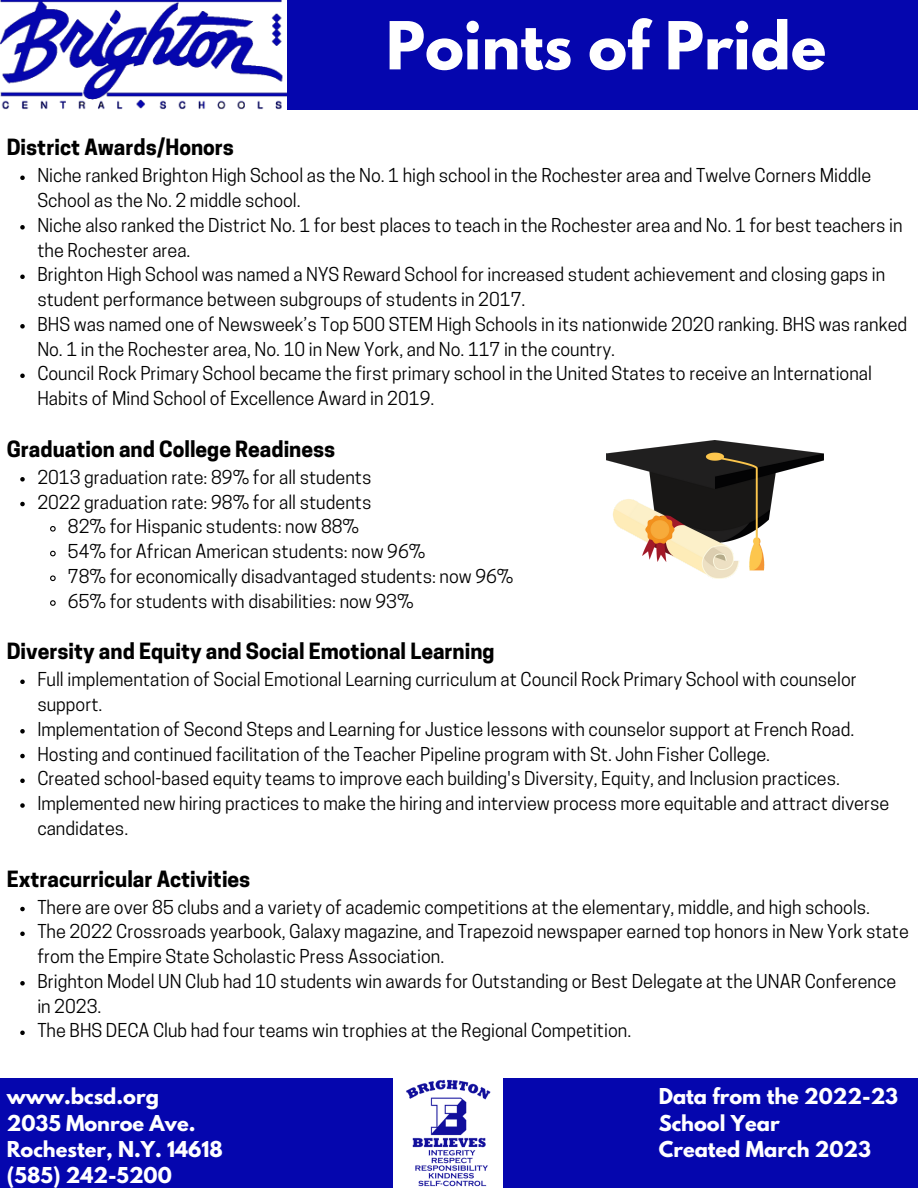
<style>
.page{position:relative;width:918px;height:1188px;background:#fff}
.page>*{position:absolute;margin:0;border:0;box-sizing:border-box;transform-origin:0 0}
.t1{font:700 58.65px "League Spartan";color:#fff}
.t2{font:700 21px "Cooper Hewitt";color:#000}
.t3{font:700 19.35px/26.2px "League Spartan";color:#fff}
.t4{font:18px/24.8px "Cooper Hewitt";color:#000}
</style>
<div class="page">
<img style="left:0;top:0;width:287px;height:109px">
<div style="left:287px;top:0;width:631px;height:109px;background:#0506ae"></div>
<svg style="left:20px;top:176px;width:5px;height:4px"></svg>
<svg style="left:20px;top:225px;width:5px;height:5px"></svg>
<svg style="left:20px;top:275px;width:5px;height:4px"></svg>
<svg style="left:20px;top:324px;width:5px;height:5px"></svg>
<svg style="left:20px;top:374px;width:5px;height:4px"></svg>
<svg style="left:20px;top:477px;width:5px;height:5px"></svg>
<svg style="left:20px;top:502px;width:5px;height:4px"></svg>
<svg style="left:50px;top:526px;width:6px;height:6px"></svg>
<svg style="left:50px;top:550px;width:6px;height:7px"></svg>
<svg style="left:50px;top:575px;width:6px;height:7px"></svg>
<svg style="left:50px;top:600px;width:6px;height:6px"></svg>
<svg style="left:20px;top:680px;width:5px;height:4px"></svg>
<svg style="left:20px;top:729px;width:5px;height:5px"></svg>
<svg style="left:20px;top:754px;width:5px;height:4px"></svg>
<svg style="left:20px;top:779px;width:5px;height:4px"></svg>
<svg style="left:20px;top:803px;width:5px;height:5px"></svg>
<svg style="left:20px;top:907px;width:5px;height:4px"></svg>
<svg style="left:20px;top:932px;width:5px;height:4px"></svg>
<svg style="left:20px;top:981px;width:5px;height:5px"></svg>
<svg style="left:20px;top:1031px;width:5px;height:4px"></svg>
<div style="left:0;top:1078px;width:918px;height:109px;background:#0506ae"></div>
<img style="left:393px;top:1078px;width:110px;height:109px">
<img style="left:606px;top:441px;width:217px;height:137px">
<p class="t2" style="left:7px;top:140px;width:229px">District Awards/Honors</p>
<h1 class="t1" style="left:386px;top:17px;width:442px">Points of Pride</h1>
<p class="t4" style="left:37px;top:165px;width:871px">Niche ranked Brighton High School as the No. 1 high school in the Rochester area and Twelve Corners Middle School as the No. 2 middle school.<br>Niche also ranked the District No. 1 for best places to teach in the Rochester area and No. 1 for best teachers in the Rochester area.<br>Brighton High School was named a NYS Reward School for increased student achievement and closing gaps in student performance between subgroups of students in 2017.<br>BHS was named one of Newsweek’s Top 500 STEM High Schools in its nationwide 2020 ranking. BHS was ranked No. 1 in the Rochester area, No. 10 in New York, and No. 117 in the country.<br>Council Rock Primary School became the first primary school in the United States to receive an International Habits of Mind School of Excellence Award in 2019.</p>
<p class="t2" style="left:7px;top:441px;width:330px">Graduation and College Readiness</p>
<p class="t4" style="left:37px;top:467px;width:336px">2013 graduation rate: 89% for all students</p>
<p class="t4" style="left:37px;top:492px;width:336px">2022 graduation rate: 98% for all students</p>
<p class="t4" style="left:68px;top:516px;width:293px">82% for Hispanic students: now 88%</p>
<p class="t4" style="left:68px;top:541px;width:359px">54% for African American students: now 96%</p>
<p class="t4" style="left:68px;top:566px;width:447px">78% for economically disadvantaged students: now 96%</p>
<p class="t4" style="left:68px;top:591px;width:347px">65% for students with disabilities: now 93%</p>
<p class="t2" style="left:7px;top:644px;width:489px">Diversity and Equity and Social Emotional Learning</p>
<p class="t4" style="left:37px;top:669px;width:853px">Full implementation of Social Emotional Learning curriculum at Council Rock Primary School with counselor support.<br>Implementation of Second Steps and Learning for Justice lessons with counselor support at French Road.<br>Hosting and continued facilitation of the Teacher Pipeline program with St. John Fisher College.<br>Created school-based equity teams to improve each building's Diversity, Equity, and Inclusion practices.<br>Implemented new hiring practices to make the hiring and interview process more equitable and attract diverse candidates.</p>
<p class="t2" style="left:7px;top:871px;width:245px">Extracurricular Activities</p>
<p class="t4" style="left:37px;top:897px;width:873px">There are over 85 clubs and a variety of academic competitions at the elementary, middle, and high schools.<br>The 2022 Crossroads yearbook, Galaxy magazine, and Trapezoid newspaper earned top honors in New York state from the Empire State Scholastic Press Association.<br>Brighton Model UN Club had 10 students win awards for Outstanding or Best Delegate at the UNAR Conference in 2023.<br>The BHS DECA Club had four teams win trophies at the Regional Competition.</p>
<p class="t3" style="left:7px;top:1086px;width:218px">www.bcsd.org<br>2035 Monroe Ave.<br>Rochester, N.Y. 14618 (585) 242-5200</p>
<p class="t3" style="left:659px;top:1086px;width:241px">Data from the 2022-23<br>School Year<br>Created March 2023</p>
</div>
